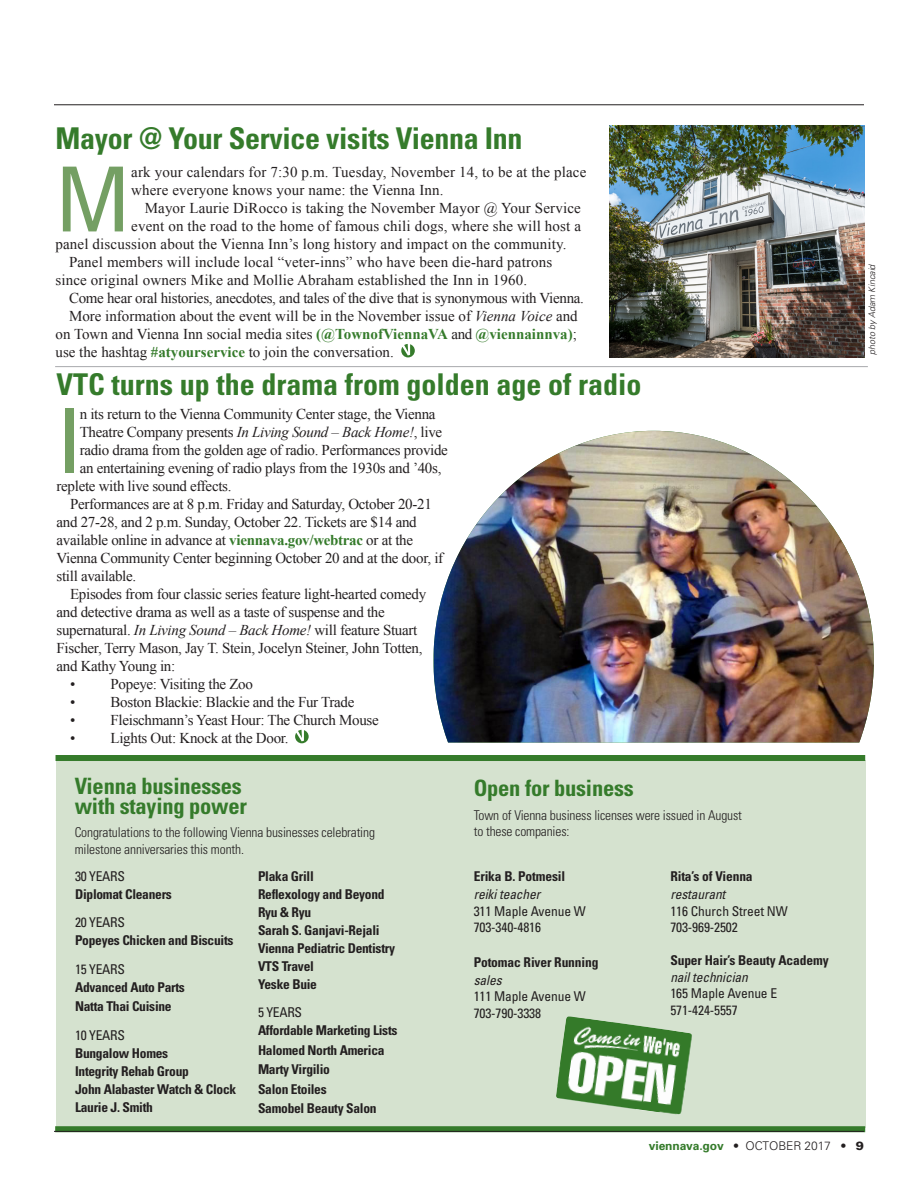
<style>
.page{position:relative;width:918px;height:1188px;background:#fff}
.page>*{position:absolute;margin:0;border:0;box-sizing:border-box;transform-origin:0 0}
.t1{font:condensed 89.85px "Univers";color:#749f63}
.t2{font:700 condensed 30px "Univers";color:#357b2b}
.t3{font:700 condensed 22.5px/19.5px "Univers";letter-spacing:-.01em;color:#357b2b}
.t4{font:15px "Times New Roman";letter-spacing:-.02em;color:#231f20}
.t5{font:15px/18px "Times New Roman";letter-spacing:.01em;color:#231f20}
.t6{font:15px "Times New Roman";color:#231f20}
.t7{font:700 condensed 13.5px/18px "Univers";letter-spacing:-.02em;color:#231f20}
.t8{font:300 condensed 13.5px/16.5px "Univers";letter-spacing:-.01em;color:#231f20}
.t9{font:condensed 13.5px/16.5px "Univers";letter-spacing:-.01em;color:#231f20}
.t10{font:italic condensed 13.5px "Univers";letter-spacing:-.01em;color:#231f20}
.t11{font:300 12px "Univers";letter-spacing:-.01em;color:#231f20}
.t12{font:italic 300 9px "Univers";color:#231f20}
.s1{font-style:italic}
.s2{font-weight:700;color:#357b2b}
.s3{font-weight:900}
</style>
<div class="page">
<svg style="left:295px;top:730px;width:14px;height:13px"></svg>
<img style="left:434px;top:431px;width:440px;height:311px">
<div style="left:56px;top:760px;width:809px;height:367px;background:#d5e2cf"></div>
<img style="left:556px;top:1016px;width:136px;height:99px">
<div style="left:56px;top:755px;width:809px;height:6px;background:#357b2b"></div>
<div style="left:55px;top:1126px;width:810px;height:6px;background:#357b2b"></div>
<svg style="left:401px;top:344px;width:14px;height:13px"></svg>
<img style="left:609px;top:125px;width:255px;height:232px">
<hr style="left:55px;top:366px;width:813px;height:1px;background:#a8a9ad">
<hr style="left:54px;top:1131px;width:810px;height:1px;background:#231f20">
<hr style="left:54px;top:104px;width:810px;height:1px;background:#231f20">
<h2 class="t2" style="left:56px;top:120px;width:469px">Mayor @ Your Service visits Vienna Inn</h2>
<h1 class="t1" style="left:56px;top:143px;width:76px">M</h1>
<p class="t5" style="left:131px;top:163px;width:457px">ark your calendars for 7:30 p.m. Tuesday, November 14, to be at the place where everyone knows your name: the Vienna Inn.</p>
<p class="t5" style="left:145px;top:199px;width:438px">Mayor Laurie DiRocco is taking the November Mayor @ Your Service</p>
<p class="t5" style="left:131px;top:217px;width:451px">event on the road to the home of famous chili dogs, where she will host a</p>
<p class="t5" style="left:56px;top:235px;width:513px">panel discussion about the Vienna Inn’s long history and impact on the community.</p>
<p class="t5" style="left:69px;top:253px;width:485px">Panel members will include local “veter-inns” who have been die-hard patrons</p>
<p class="t5" style="left:56px;top:271px;width:473px">since original owners Mike and Mollie Abraham established the Inn in 1960.</p>
<p class="t4" style="left:69px;top:288px;width:516px">Come hear oral histories, anecdotes, and tales of the dive that is synonymous with Vienna.</p>
<p class="t6" style="left:69px;top:306px;width:510px">More information about the event will be in the November issue of <span class="s1">Vienna Voice</span> and</p>
<p class="t6" style="left:56px;top:324px;width:523px">on Town and Vienna Inn social media sites <span class="s2">(@TownofViennaVA</span> and <span class="s2">@viennainnva)</span>;</p>
<p class="t6" style="left:56px;top:342px;width:340px">use the hashtag <span class="s2">#atyourservice</span> to join the conversation.</p>
<h2 class="t2" style="left:57px;top:366px;width:586px">VTC turns up the drama from golden age of radio</h2>
<h1 class="t1" style="left:57px;top:384px;width:26px">I</h1>
<p class="t4" style="left:80px;top:404px;width:357px">n its return to the Vienna Community Center stage, the Vienna</p>
<p class="t4" style="left:80px;top:422px;width:364px">Theatre Company presents <span class="s1">In Living Sound – Back Home!</span>, live</p>
<p class="t4" style="left:80px;top:440px;width:370px">radio drama from the golden age of radio. Performances provide</p>
<p class="t4" style="left:80px;top:458px;width:363px">an entertaining evening of radio plays from the 1930s and ’40s,</p>
<p class="t4" style="left:57px;top:476px;width:176px">replete with live sound effects.</p>
<p class="t4" style="left:70px;top:494px;width:363px">Performances are at 8 p.m. Friday and Saturday, October 20-21</p>
<p class="t4" style="left:57px;top:512px;width:362px">and 27-28, and 2 p.m. Sunday, October 22. Tickets are $14 and</p>
<p class="t4" style="left:57px;top:530px;width:358px">available online in advance at <span class="s2">viennava.gov/webtrac</span> or at the</p>
<p class="t4" style="left:57px;top:548px;width:388px">Vienna Community Center beginning October 20 and at the door, if</p>
<p class="t4" style="left:57px;top:566px;width:81px">still available.</p>
<p class="t4" style="left:70px;top:584px;width:358px">Episodes from four classic series feature light-hearted comedy</p>
<p class="t4" style="left:57px;top:602px;width:330px">and detective drama as well as a taste of suspense and the</p>
<p class="t4" style="left:57px;top:620px;width:362px">supernatural. <span class="s1">In Living Sound – Back Home!</span> will feature Stuart</p>
<p class="t4" style="left:57px;top:638px;width:367px">Fischer, Terry Mason, Jay T. Stein, Jocelyn Steiner, John Totten,</p>
<p class="t4" style="left:57px;top:656px;width:120px">and Kathy Young in:</p>
<p class="t4" style="left:70px;top:674px;width:184px">• Popeye: Visiting the Zoo</p>
<p class="t4" style="left:70px;top:692px;width:286px">• Boston Blackie: Blackie and the Fur Trade</p>
<p class="t4" style="left:70px;top:710px;width:310px">• Fleischmann’s Yeast Hour: The Church Mouse</p>
<p class="t4" style="left:70px;top:728px;width:220px">• Lights Out: Knock at the Door.</p>
<h3 class="t3" style="left:75px;top:777px;width:174px">Vienna businesses with staying power</h3>
<p class="t8" style="left:75px;top:824px;width:302px">Congratulations to the following Vienna businesses celebrating milestone anniversaries this month.</p>
<p class="t9" style="left:75px;top:868px;width:51px">30 YEARS</p>
<p class="t7" style="left:75px;top:885px;width:98px">Diplomat Cleaners</p>
<p class="t9" style="left:75px;top:914px;width:51px">20 YEARS</p>
<p class="t7" style="left:75px;top:932px;width:160px">Popeyes Chicken and Biscuits</p>
<p class="t9" style="left:75px;top:961px;width:51px">15 YEARS</p>
<p class="t7" style="left:75px;top:977px;width:111px;line-height:19.5px">Advanced Auto Parts<br>Natta Thai Cuisine</p>
<p class="t9" style="left:75px;top:1027px;width:51px">10 YEARS</p>
<p class="t7" style="left:75px;top:1044px;width:163px">Bungalow Homes<br>Integrity Rehab Group<br>John Alabaster Watch &amp; Clock<br>Laurie J. Smith</p>
<p class="t7" style="left:258px;top:867px;width:139px">Plaka Grill<br>Reflexology and Beyond<br>Ryu &amp; Ryu<br>Sarah S. Ganjavi-Rejali<br>Vienna Pediatric Dentistry<br>VTS Travel<br>Yeske Buie</p>
<p class="t9" style="left:258px;top:1004px;width:46px">5 YEARS</p>
<p class="t7" style="left:258px;top:1021px;width:141px;line-height:19.5px">Affordable Marketing Lists<br>Halomed North America<br>Marty Virgilio<br>Salon Etoiles<br>Samobel Beauty Salon</p>
<h3 class="t3" style="left:474px;top:778px;width:162px">Open for business</h3>
<p class="t8" style="left:474px;top:807px;width:270px">Town of Vienna business licenses were issued in August to these companies:</p>
<p class="t7" style="left:474px;top:867px;width:93px">Erika B. Potmesil</p>
<p class="t10" style="left:474px;top:886px;width:68px">reiki teacher</p>
<p class="t9" style="left:474px;top:902px;width:114px">311 Maple Avenue W<br>703-340-4816</p>
<p class="t7" style="left:474px;top:953px;width:126px">Potomac River Running</p>
<p class="t10" style="left:474px;top:971px;width:29px">sales</p>
<p class="t9" style="left:474px;top:988px;width:114px">111 Maple Avenue W<br>703-790-3338</p>
<p class="t7" style="left:670px;top:867px;width:84px">Rita’s of Vienna</p>
<p class="t10" style="left:670px;top:886px;width:57px">restaurant</p>
<p class="t9" style="left:670px;top:902px;width:119px">116 Church Street NW<br>703-969-2502</p>
<p class="t7" style="left:670px;top:951px;width:160px">Super Hair’s Beauty Academy</p>
<p class="t10" style="left:670px;top:968px;width:79px">nail technician</p>
<p class="t9" style="left:670px;top:985px;width:108px">165 Maple Avenue E<br>571-424-5557</p>
<p class="t12" style="left:866px;top:355px;width:92px;rotate:-90deg">photo by Adam Kincaid</p>
<p class="t11" style="left:649px;top:1138px;width:217px"><span class="s2">viennava.gov</span> • OCTOBER 2017 • <span class="s3">9</span></p>
</div>
